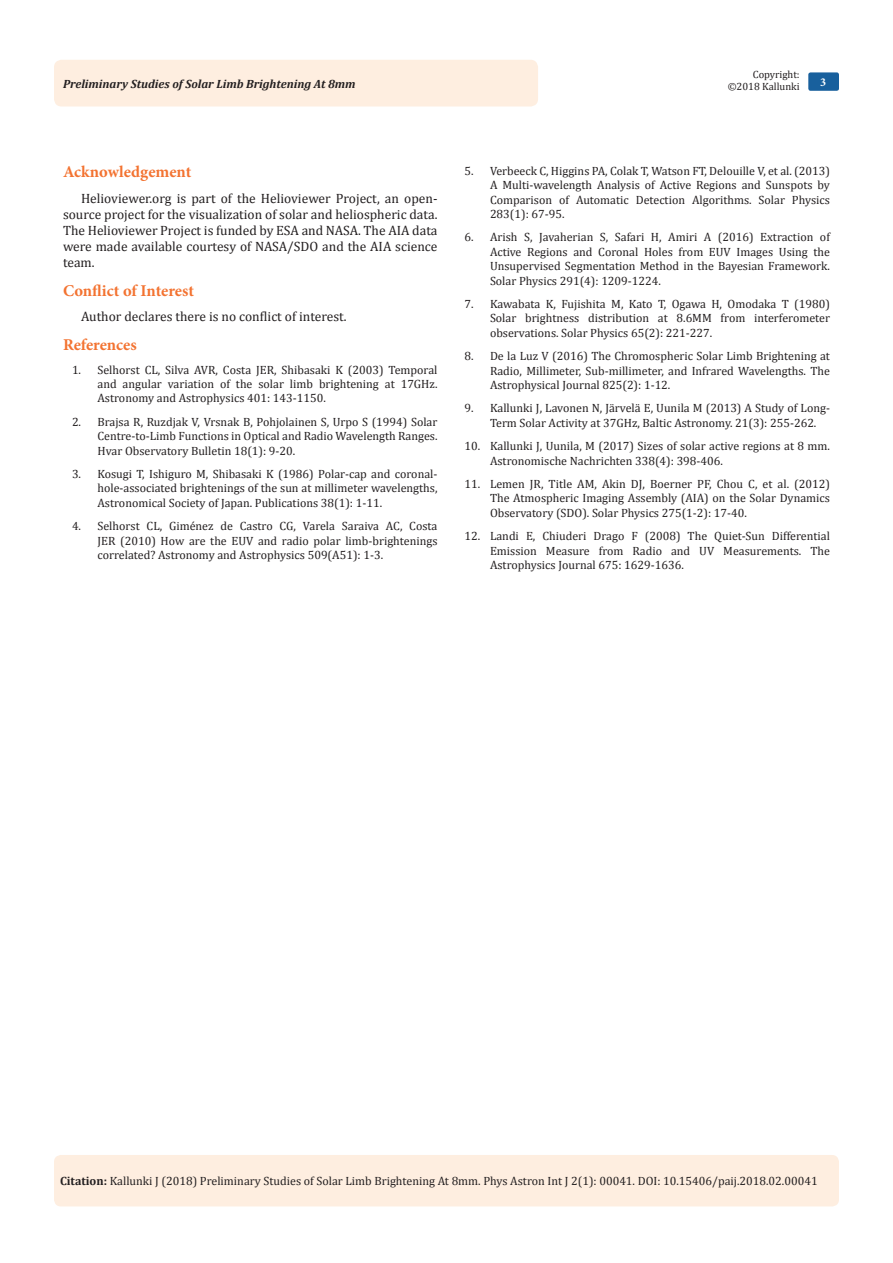
<style>
.page{position:relative;width:893px;height:1263px;background:#fff}
.page>*{position:absolute;margin:0;border:0;box-sizing:border-box;transform-origin:0 0}
.List_Paragraph{font:700 16.5px "Minion Pro";letter-spacing:-.005em;color:#f37331}
.t1{font:13.5px/16.2px "Cambria";color:#231f20;text-align:justify}
.Citation{font:12px/14.4px "Cambria";color:#231f20;text-align:justify}
.t2{font:italic 700 12px "Cambria";color:#231f20}
.t3{font:700 12px "Minion Pro";color:#fff}
.t4{font:10.5px/12.6px "Cambria";color:#231f20;text-align:right}
.s1{font-weight:700}
</style>
<div class="page">
<div style="left:54px;top:1155px;width:785px;height:51px;background:#feeee0;border-radius:7px"></div>
<div style="left:54px;top:60px;width:484px;height:46px;background:#feeee0;border-radius:8px"></div>
<div style="left:808px;top:72px;width:31px;height:19px;background:#18609d;border-radius:2px"></div>
<p class="t4" style="left:728px;top:68px;width:74px">Copyright: ©2018 Kallunki</p>
<p class="t2" style="left:63px;top:75px;width:294px">Preliminary Studies of Solar Limb Brightening At 8mm</p>
<p class="t3" style="left:820px;top:74px;width:7px">3</p>
<p class="List_Paragraph" style="left:63px;top:160px;width:130px">Acknowledgement</p>
<p class="t1" style="left:63px;top:190px;width:376px;text-indent:18px">Helioviewer.org is part of the Helioviewer Project, an open&shy;source project for the visualization of solar and heliospheric data.<br>The Helioviewer Project is funded by ESA and NASA. The AIA data were made available courtesy of NASA/SDO and the AIA science team.</p>
<p class="List_Paragraph" style="left:63px;top:279px;width:132px">Conflict of Interest</p>
<p class="t1" style="left:81px;top:309px;width:267px">Author declares there is no conflict of interest.</p>
<p class="List_Paragraph" style="left:63px;top:333px;width:75px">References</p>
<p class="Citation" style="left:98px;top:362px;width:341px;text-indent:-26px">1. Selhorst CL, Silva AVR, Costa JER, Shibasaki K (2003) Temporal and angular variation of the solar limb brightening at 17GHz.<br>Astronomy and Astrophysics 401: 143-1150.</p>
<p class="Citation" style="left:98px;top:414px;width:341px;text-indent:-26px">2. Brajsa R, Ruzdjak V, Vrsnak B, Pohjolainen S, Urpo S (1994) Solar Centre-to-Limb Functions in Optical and Radio Wavelength Ranges.<br>Hvar Observatory Bulletin 18(1): 9-20.</p>
<p class="Citation" style="left:98px;top:467px;width:341px;text-indent:-26px">3. Kosugi T, Ishiguro M, Shibasaki K (1986) Polar-cap and coronal&shy;hole-associated brightenings of the sun at millimeter wavelengths, Astronomical Society of Japan. Publications 38(1): 1-11.</p>
<p class="Citation" style="left:98px;top:519px;width:341px;text-indent:-26px">4. Selhorst CL, Giménez de Castro CG, Varela Saraiva AC, Costa JER (2010) How are the EUV and radio polar limb-brightenings correlated? Astronomy and Astrophysics 509(A51): 1-3.</p>
<p class="Citation" style="left:490px;top:163px;width:341px;text-indent:-26px">5. Verbeeck C, Higgins PA, Colak T, Watson FT, Delouille V, et al. (2013)<br>A Multi-wavelength Analysis of Active Regions and Sunspots by Comparison of Automatic Detection Algorithms. Solar Physics 283(1): 67-95.</p>
<p class="Citation" style="left:490px;top:230px;width:341px;text-indent:-26px">6. Arish S, Javaherian S, Safari H, Amiri A (2016) Extraction of Active Regions and Coronal Holes from EUV Images Using the Unsupervised Segmentation Method in the Bayesian Framework.<br>Solar Physics 291(4): 1209-1224.</p>
<p class="Citation" style="left:490px;top:297px;width:341px;text-indent:-26px">7. Kawabata K, Fujishita M, Kato T, Ogawa H, Omodaka T (1980)<br>Solar brightness distribution at 8.6MM from interferometer observations. Solar Physics 65(2): 221-227.</p>
<p class="Citation" style="left:490px;top:349px;width:341px;text-indent:-26px">8. De la Luz V (2016) The Chromospheric Solar Limb Brightening at Radio, Millimeter, Sub-millimeter, and Infrared Wavelengths. The Astrophysical Journal 825(2): 1-12.</p>
<p class="Citation" style="left:490px;top:401px;width:341px;text-indent:-26px">9. Kallunki J, Lavonen N, Järvelä E, Uunila M (2013) A Study of Long-<br>Term Solar Activity at 37GHz, Baltic Astronomy. 21(3): 255-262.</p>
<p class="Citation" style="left:490px;top:439px;width:341px;text-indent:-26px">10. Kallunki J, Uunila, M (2017) Sizes of solar active regions at 8 mm.<br>Astronomische Nachrichten 338(4): 398-406.</p>
<p class="Citation" style="left:490px;top:477px;width:341px;text-indent:-26px">11. Lemen JR, Title AM, Akin DJ, Boerner PF, Chou C, et al. (2012)<br>The Atmospheric Imaging Assembly (AIA) on the Solar Dynamics Observatory (SDO). Solar Physics 275(1-2): 17-40.</p>
<p class="Citation" style="left:490px;top:529px;width:341px;text-indent:-26px">12. Landi E, Chiuderi Drago F (2008) The Quiet-Sun Differential Emission Measure from Radio and UV Measurements. The Astrophysics Journal 675: 1629-1636.</p>
<p class="Citation" style="left:60px;top:1174px;width:759px"><span class="s1">Citation:</span> Kallunki J (2018) Preliminary Studies of Solar Limb Brightening At 8mm. Phys Astron Int J 2(1): 00041. DOI: 10.15406/paij.2018.02.00041</p>
</div>
